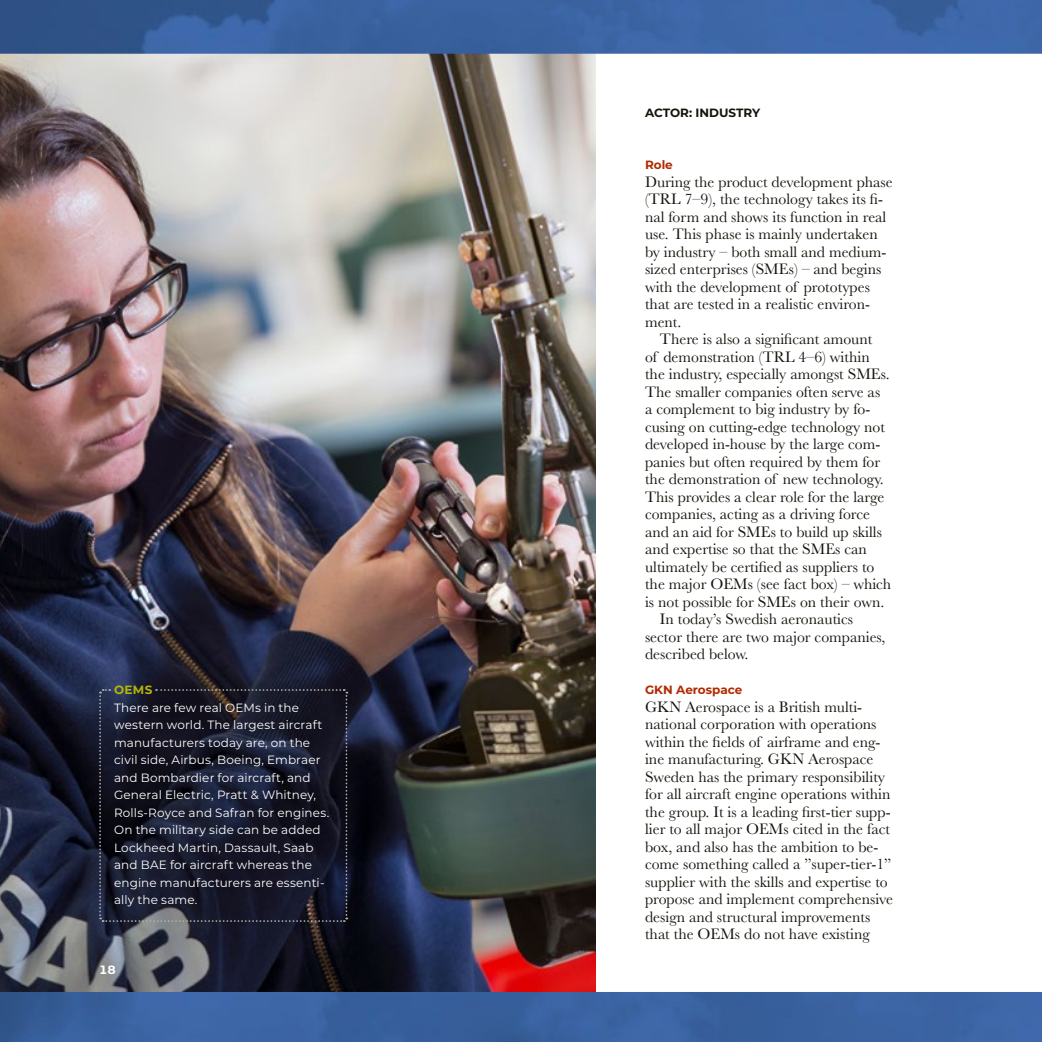
<style>
.page{position:relative;width:1042px;height:1042px;background:#fff}
.page>*{position:absolute;margin:0;border:0;box-sizing:border-box;transform-origin:0 0}
.t1{font:15.75px/17.5px "Baskerville";color:#15130b}
.t2{font:11.9px/17.5px "Montserrat";letter-spacing:.01em;color:#fff}
.t3{font:700 11.9px "Montserrat";color:#b12a00}
.t4{font:700 11.9px "Montserrat";color:#15130b}
.t5{font:700 11.9px "Montserrat";color:#b6b600}
.t6{font:700 11.9px "Montserrat";color:#fff}
</style>
<div class="page">
<img style="left:0;top:0;width:1042px;height:1042px">
<p class="t5" style="left:114px;top:681px;width:40px">OEMS</p>
<p class="t2" style="left:114px;top:698px;width:217px">There are few real OEMs in the western world. The largest aircraft manufacturers today are, on the civil side, Airbus, Boeing, Embraer and Bombardier for aircraft, and<br>General Electric, Pratt &amp; Whitney,<br>Rolls-Royce and Safran for engines.<br>On the military side can be added<br>Lockheed Martin, Dassault, Saab and BAE for aircraft whereas the engine manufacturers are essenti&shy;ally the same.</p>
<p class="t6" style="left:99px;top:961px;width:18px">18</p>
<p class="t4" style="left:645px;top:104px;width:117px">ACTOR: INDUSTRY</p>
<p class="t3" style="left:645px;top:156px;width:29px">Role</p>
<p class="t1" style="left:645px;top:173px;width:249px">During the product development phase (TRL 7–9), the technology takes its fi&shy;nal form and shows its function in real use. This phase is mainly undertaken by industry – both small and medium&shy;sized enterprises (SMEs) – and begins with the development of prototypes that are tested in a realistic environ&shy;ment.</p>
<p class="t1" style="left:660px;top:331px;width:214px">There is also a significant amount</p>
<p class="t1" style="left:645px;top:348px;width:226px">of demonstration (TRL 4–6) within</p>
<p class="t1" style="left:645px;top:366px;width:246px">the industry, especially amongst SMEs.</p>
<p class="t1" style="left:645px;top:383px;width:237px">The smaller companies often serve as</p>
<p class="t1" style="left:645px;top:401px;width:227px">a complement to big industry by fo-</p>
<p class="t1" style="left:645px;top:418px;width:241px">cusing on cutting-edge technology not</p>
<p class="t1" style="left:645px;top:436px;width:237px">developed in-house by the large com-</p>
<p class="t1" style="left:645px;top:453px;width:237px">panies but often required by them for</p>
<p class="t1" style="left:645px;top:471px;width:240px">the demonstration of new technology.</p>
<p class="t1" style="left:645px;top:488px;width:241px">This provides a clear role for the large</p>
<p class="t1" style="left:645px;top:506px;width:226px">companies, acting as a driving force</p>
<p class="t1" style="left:645px;top:523px;width:238px">and an aid for SMEs to build up skills</p>
<p class="t1" style="left:645px;top:541px;width:223px">and expertise so that the SMEs can</p>
<p class="t1" style="left:645px;top:558px;width:231px">ultimately be certified as suppliers to</p>
<p class="t1" style="left:645px;top:576px;width:248px">the major OEMs (see fact box) – which</p>
<p class="t1" style="left:645px;top:593px;width:241px">is not possible for SMEs on their own.</p>
<p class="t1" style="left:660px;top:611px;width:195px">In today’s Swedish aeronautics</p>
<p class="t1" style="left:645px;top:628px;width:242px">sector there are two major companies,</p>
<p class="t1" style="left:645px;top:646px;width:105px">described below.</p>
<p class="t3" style="left:645px;top:681px;width:99px">GKN Aerospace</p>
<p class="t1" style="left:645px;top:698px;width:250px">GKN Aerospace is a British multi&shy;national corporation with operations within the fields of airframe and eng&shy;ine manufacturing. GKN Aerospace Sweden has the primary responsibility for all aircraft engine operations within the group. It is a leading first-tier supp&shy;lier to all major OEMs cited in the fact box, and also has the ambition to be&shy;come something called a ”super-tier-1” supplier with the skills and expertise to propose and implement comprehensive design and structural improvements that the OEMs do not have existing</p>
</div>
